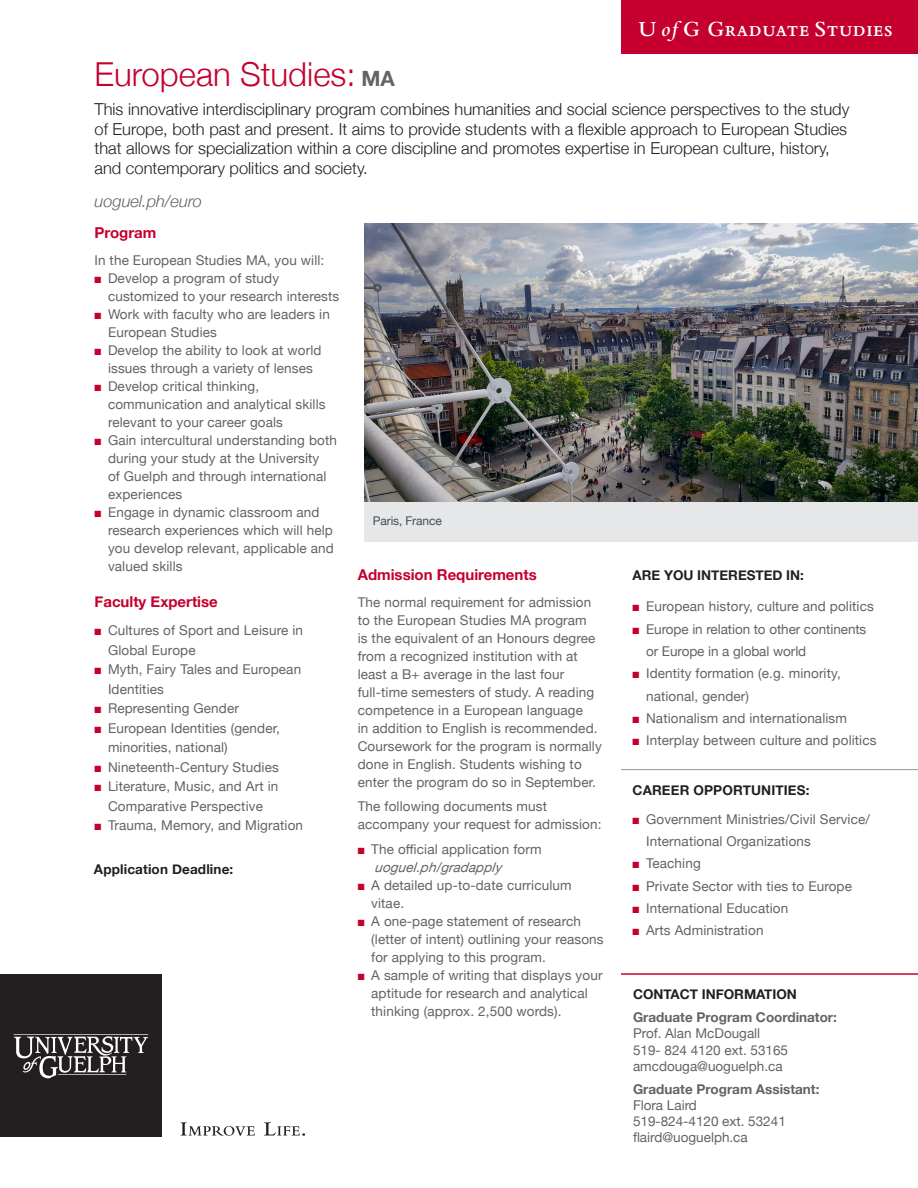
<style>
.page{position:relative;width:918px;height:1188px;background:#fff}
.page>*{position:absolute;margin:0;border:0;box-sizing:border-box;transform-origin:0 0}
.t1{font:300 33px "Helvetica Neue";color:#c5002e}
.t2{font:600 22.5px "Bembo MT Pro";letter-spacing:.05em;color:#fff}
.Introduction__9pt_af{font:300 16.5px/19.5px "Helvetica Neue";color:#231f20}
.t3{font:italic 300 16.5px "Helvetica Neue";color:#636366}
.Subhead_1__6pt_after{font:700 15px "Helvetica Neue";color:#c5002e}
.t4{font:13.5px/18px "Helvetica Neue";letter-spacing:.01em;color:#636366}
.SubHeading_-_Black_H{font:700 13.5px "Helvetica Neue";letter-spacing:.01em;color:#231f20}
.t5{font:700 13.5px "Helvetica Neue";color:#636366}
.Subhead_1__6pt_after-2{font:700 13.5px "Helvetica Neue";color:#231f20}
.t6{font:12px "Helvetica Neue";letter-spacing:-.01em;color:#4b4c4d}
.s1{font-style:italic}
.s2{font-weight:700;font-size:21px;color:#636366}
.s3{color:#c5002e}
</style>
<div class="page">
<div style="left:0;top:974px;width:162px;height:163px;background:#231f20"></div>
<svg style="left:13px;top:1034px;width:135px;height:44px"></svg>
<svg style="left:181px;top:1122px;width:74px;height:14px"></svg>
<svg style="left:264px;top:1122px;width:41px;height:14px"></svg>
<div style="left:621px;top:0;width:297px;height:54px;background:#c5002e"></div>
<hr style="left:621px;top:769px;width:297px;height:1px;background:#939598">
<hr style="left:621px;top:973px;width:297px;height:2px;background:#c5002e">
<img style="left:364px;top:223px;width:554px;height:279px">
<div style="left:364px;top:502px;width:554px;height:39px;background:#e6e7e9"></div>
<h2 class="t2" style="left:638px;top:17px;width:256px">U <span class="s1">of</span> G Graduate Studies</h2>
<p class="t1" style="left:94px;top:48px;width:302px">European Studies: <span class="s2">MA</span></p>
<p class="Introduction__9pt_af" style="left:94px;top:98px;width:756px">This innovative interdisciplinary program combines humanities and social science perspectives to the study of Europe, both past and present. It aims to provide students with a flexible approach to European Studies that allows for specialization within a core discipline and promotes expertise in European culture, history, and contemporary politics and society.</p>
<p class="t3" style="left:94px;top:188px;width:109px">uoguel.ph/euro</p>
<p class="Subhead_1__6pt_after" style="left:94px;top:221px;width:63px">Program</p>
<p class="t4" style="left:94px;top:252px;width:231px">In the European Studies MA, you will:</p>
<p class="t4" style="left:108px;top:270px;width:233px;text-indent:-14px"><span class="s3">■</span> Develop a program of study customized to your research interests</p>
<p class="t4" style="left:108px;top:306px;width:223px;text-indent:-14px"><span class="s3">■</span> Work with faculty who are leaders in<br>European Studies</p>
<p class="t4" style="left:94px;top:342px;width:228px;text-align:center"><span class="s3">■</span> Develop the ability to look at world issues through a variety of lenses</p>
<p class="t4" style="left:108px;top:378px;width:219px;text-indent:-14px"><span class="s3">■</span> Develop critical thinking, communication and analytical skills relevant to your career goals</p>
<p class="t4" style="left:108px;top:432px;width:230px;text-indent:-14px"><span class="s3">■</span> Gain intercultural understanding both during your study at the University<br>of Guelph and through international experiences</p>
<p class="t4" style="left:108px;top:504px;width:227px;text-indent:-14px"><span class="s3">■</span> Engage in dynamic classroom and research experiences which will help you develop relevant, applicable and valued skills</p>
<p class="Subhead_1__6pt_after" style="left:94px;top:590px;width:125px">Faculty Expertise</p>
<p class="t4" style="left:108px;top:621px;width:196px;line-height:19.5px;text-indent:-14px"><span class="s3">■</span> Cultures of Sport and Leisure in<br>Global Europe</p>
<p class="t4" style="left:108px;top:660px;width:195px;line-height:19.5px;text-indent:-14px"><span class="s3">■</span> Myth, Fairy Tales and European<br>Identities</p>
<p class="t4" style="left:94px;top:700px;width:146px"><span class="s3">■</span> Representing Gender</p>
<p class="t4" style="left:108px;top:719px;width:173px;line-height:19.5px;text-indent:-14px"><span class="s3">■</span> European Identities (gender, minorities, national)</p>
<p class="t4" style="left:94px;top:759px;width:186px"><span class="s3">■</span> Nineteenth-Century Studies</p>
<p class="t4" style="left:94px;top:777px;width:185px;line-height:19.5px;text-align:center"><span class="s3">■</span> Literature, Music, and Art in<br>Comparative Perspective</p>
<p class="t4" style="left:94px;top:817px;width:210px"><span class="s3">■</span> Trauma, Memory, and Migration</p>
<p class="t6" style="left:373px;top:513px;width:70px">Paris, France</p>
<p class="Subhead_1__6pt_after" style="left:358px;top:563px;width:181px">Admission Requirements</p>
<p class="t4" style="left:358px;top:594px;width:246px">The normal requirement for admission to the European Studies MA program<br>is the equivalent of an Honours degree from a recognized institution with at least a B+ average in the last four full-time semesters of study. A reading competence in a European language<br>in addition to English is recommended.<br>Coursework for the program is normally done in English. Students wishing to enter the program do so in September.</p>
<p class="t4" style="left:358px;top:798px;width:245px">The following documents must accompany your request for admission:</p>
<p class="t4" style="left:375px;top:841px;width:168px;text-indent:-17px"><span class="s3">■</span> The official application form <span class="s1">uoguel.p h/gradapp ly</span></p>
<p class="t4" style="left:371px;top:877px;width:202px;text-indent:-14px"><span class="s3">■</span> A detailed up-to-date curriculum vitae.</p>
<p class="t4" style="left:371px;top:913px;width:234px;text-indent:-14px"><span class="s3">■</span> A one-page statement of research (letter of intent) outlining your reasons for applying to this program.</p>
<p class="t4" style="left:371px;top:967px;width:233px;text-indent:-14px"><span class="s3">■</span> A sample of writing that displays your aptitude for research and analytical thinking (approx. 2,500 words).</p>
<p class="Subhead_1__6pt_after-2" style="left:633px;top:564px;width:173px">ARE YOU INTERESTED IN:</p>
<p class="t4" style="left:633px;top:598px;width:243px"><span class="s3">■</span> European history, culture and politics</p>
<p class="t4" style="left:646px;top:618px;width:222px;line-height:22.4px;text-indent:-14px"><span class="s3">■</span> Europe in relation to other continents or Europe in a global world</p>
<p class="t4" style="left:646px;top:663px;width:196px;line-height:22.4px;text-indent:-14px"><span class="s3">■</span> Identity formation (e.g. minority, national, gender)</p>
<p class="t4" style="left:633px;top:710px;width:216px"><span class="s3">■</span> Nationalism and internationalism</p>
<p class="t4" style="left:633px;top:732px;width:246px"><span class="s3">■</span> Interplay between culture and politics</p>
<p class="SubHeading_-_Black_H" style="left:633px;top:779px;width:178px">CAREER OPPORTUNITIES:</p>
<p class="t4" style="left:646px;top:808px;width:225px;line-height:22.4px;text-indent:-14px"><span class="s3">■</span> Government Ministries/Civil Service/<br>International Organizations</p>
<p class="t4" style="left:633px;top:855px;width:70px"><span class="s3">■</span> Teaching</p>
<p class="t4" style="left:633px;top:878px;width:221px"><span class="s3">■</span> Private Sector with ties to Europe</p>
<p class="t4" style="left:633px;top:900px;width:157px"><span class="s3">■</span> International Education</p>
<p class="t4" style="left:633px;top:922px;width:132px"><span class="s3">■</span> Arts Administration</p>
<p class="SubHeading_-_Black_H" style="left:94px;top:859px;width:141px">Application Deadline:</p>
<p class="SubHeading_-_Black_H" style="left:633px;top:984px;width:165px">CONTACT INFORMATION</p>
<p class="t5" style="left:633px;top:1007px;width:205px">Graduate Program Coordinator:</p>
<p class="t4" style="left:633px;top:1025px;width:129px">Prof. Alan McDougall</p>
<p class="t4" style="left:633px;top:1042px;width:157px">519- 824 4120 ext. 53165</p>
<p class="t4" style="left:633px;top:1058px;width:151px">amcdouga@uoguelph.ca</p>
<p class="t5" style="left:633px;top:1078px;width:188px">Graduate Program Assistant:</p>
<p class="t4" style="left:633px;top:1097px;width:66px">Flora Laird</p>
<p class="t4" style="left:633px;top:1113px;width:154px">519-824-4120 ext. 53241</p>
<p class="t4" style="left:633px;top:1129px;width:116px">flaird@uoguelph.ca</p>
</div>
